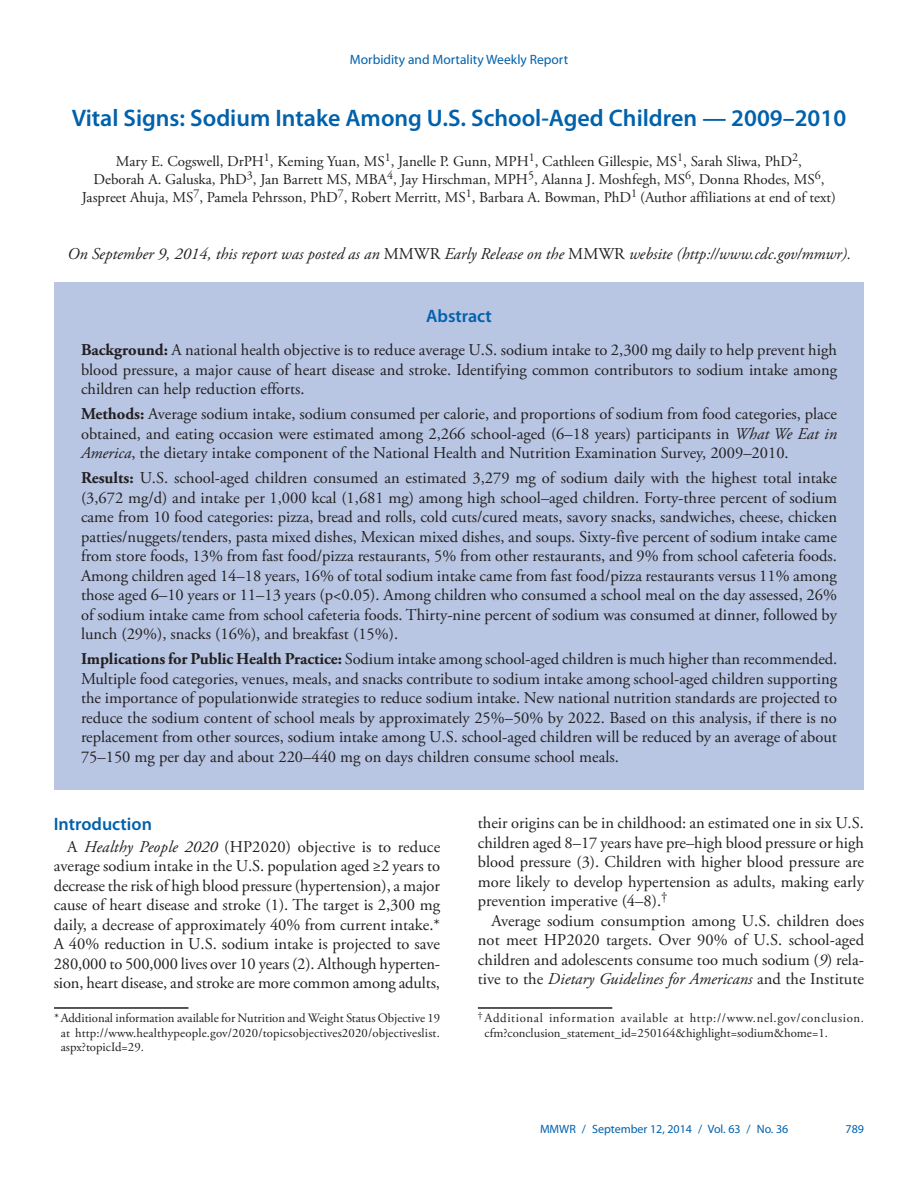
<style>
.page{position:relative;width:918px;height:1188px;background:#fff}
.page>*{position:absolute;margin:0;border:0;box-sizing:border-box;transform-origin:0 0}
.headline{font:600 24px "Myriad Pro";color:#0161ab}
.headline2{font:600 18px "Myriad Pro";color:#0161ab}
.vital_signs_abstract{font:600 18px "Myriad Pro";color:#0161ab}
.vital_signs_abstract-2{font:16.5px/19.5px "Adobe Garamond Pro";color:#231f20;text-align:justify}
.body_copy{font:16.5px/19.5px "Adobe Garamond Pro";color:#231f20;text-align:justify}
.t1{font:italic 16.5px "Adobe Garamond Pro";color:#231f20}
.reported_by_text{font:15px/18px "Adobe Garamond Pro";color:#231f20;text-align:center}
.t2{font:13.5px "Myriad Pro";color:#0161ab}
.footnote_w_rule_text{font:12.75px/14.2px "Adobe Garamond Pro";letter-spacing:.01em;color:#231f20;text-align:justify}
.footnote_w_rule_text-2{font:12.75px/14.2px "Adobe Garamond Pro";letter-spacing:.045em;color:#231f20}
.t3{font:12px "Myriad Pro";color:#0161ab}
.s1{font-style:normal}
.s2{font-weight:700}
.s3{font-style:italic}
</style>
<div class="page">
<div style="left:54px;top:282px;width:810px;height:507px;background:#b8c6e3"></div>
<hr style="left:54px;top:1007px;width:134px;height:2px;background:#231f20">
<hr style="left:478px;top:1007px;width:134px;height:2px;background:#231f20">
<p class="t2" style="left:350px;top:51px;width:220px">Morbidity and Mortality Weekly Report</p>
<p class="headline" style="left:72px;top:103px;width:776px">Vital Signs: Sodium Intake Among U.S. School-Aged Children — 2009–2010</p>
<p class="reported_by_text" style="left:82px;top:152px;width:756px">Mary E. Cogswell, DrPH<sup>1</sup>, Keming Yuan, MS<sup>1</sup>, Janelle P. Gunn, MPH<sup>1</sup>, Cathleen Gillespie, MS<sup>1</sup>, Sarah Sliwa, PhD<sup>2</sup>,<br>Deborah A. Galuska, PhD<sup>3</sup>, Jan Barrett MS, MBA<sup>4</sup>, Jay Hirschman, MPH<sup>5</sup>, Alanna J. Moshfegh, MS<sup>6</sup>, Donna Rhodes, MS<sup>6</sup>,<br>Jaspreet Ahuja, MS<sup>7</sup>, Pamela Pehrsson, PhD<sup>7</sup>, Robert Merritt, MS<sup>1</sup>, Barbara A. Bowman, PhD<sup>1</sup> (Author affiliations at end of text)</p>
<p class="t1" style="left:67px;top:244px;width:785px">On September 9, 2014, this report was posted as an <span class="s1">MMWR</span> Early Release on the <span class="s1">MMWR</span> website (http://www.cdc.gov/mmwr).</p>
<p class="vital_signs_abstract" style="left:426px;top:305px;width:67px">Abstract</p>
<p class="vital_signs_abstract-2" style="left:81px;top:341px;width:758px"><span class="s2">Background:</span> A national health objective is to reduce average U.S. sodium intake to 2,300 mg daily to help prevent high blood pressure, a major cause of heart disease and stroke. Identifying common contributors to sodium intake among children can help reduction efforts.</p>
<p class="vital_signs_abstract-2" style="left:81px;top:405px;width:758px"><span class="s2">Methods:</span> Average sodium intake, sodium consumed per calorie, and proportions of sodium from food categories, place obtained, and eating occasion were estimated among 2,266 school-aged (6–18 years) participants in <span class="s3">What We Eat in America</span>, the dietary intake component of the National Health and Nutrition Examination Survey, 2009–2010.</p>
<p class="vital_signs_abstract-2" style="left:81px;top:469px;width:758px"><span class="s2">Results:</span> U.S. school-aged children consumed an estimated 3,279 mg of sodium daily with the highest total intake (3,672 mg/d) and intake per 1,000 kcal (1,681 mg) among high school–aged children. Forty-three percent of sodium came from 10 food categories: pizza, bread and rolls, cold cuts/cured meats, savory snacks, sandwiches, cheese, chicken patties/nuggets/tenders, pasta mixed dishes, Mexican mixed dishes, and soups. Sixty-five percent of sodium intake came from store foods, 13% from fast food/pizza restaurants, 5% from other restaurants, and 9% from school cafeteria foods.<br>Among children aged 14–18 years, 16% of total sodium intake came from fast food/pizza restaurants versus 11% among those aged 6–10 years or 11–13 years (p&lt;0.05). Among children who consumed a school meal on the day assessed, 26% of sodium intake came from school cafeteria foods. Thirty-nine percent of sodium was consumed at dinner, followed by lunch (29%), snacks (16%), and breakfast (15%).</p>
<p class="vital_signs_abstract-2" style="left:81px;top:650px;width:758px"><span class="s2">Implications for Public Health Practice:</span> Sodium intake among school-aged children is much higher than recommended.<br>Multiple food categories, venues, meals, and snacks contribute to sodium intake among school-aged children supporting the importance of populationwide strategies to reduce sodium intake. New national nutrition standards are projected to reduce the sodium content of school meals by approximately 25%–50% by 2022. Based on this analysis, if there is no replacement from other sources, sodium intake among U.S. school-aged children will be reduced by an average of about 75–150 mg per day and about 220–440 mg on days children consume school meals.</p>
<p class="headline2" style="left:54px;top:812px;width:100px">Introduction</p>
<p class="body_copy" style="left:54px;top:837px;width:388px;text-indent:14px">A <span class="s3">Healthy People 2020</span> (HP2020) objective is to reduce average sodium intake in the U.S. population aged ≥2 years to decrease the risk of high blood pressure (hypertension), a major cause of heart disease and stroke (1). The target is 2,300 mg daily, a decrease of approximately 40% from current intake.* A 40% reduction in U.S. sodium intake is projected to save 280,000 to 500,000 lives over 10 years (2). Although hyperten&shy;sion, heart disease, and stroke are more common among adults,</p>
<p class="footnote_w_rule_text" style="left:61px;top:1012px;width:381px;text-indent:-7px">*Additional information available for Nutrition and Weight Status Objective 19 at http://www.healthypeople.gov/2020/topicsobjectives2020/objectiveslist. aspx?topicId=29.</p>
<p class="body_copy" style="left:478px;top:814px;width:388px">their origins can be in childhood: an estimated one in six U.S. children aged 8–17 years have pre–high blood pressure or high blood pressure (3). Children with higher blood pressure are more likely to develop hypertension as adults, making early prevention imperative (4–8).<sup>†</sup></p>
<p class="body_copy" style="left:478px;top:912px;width:388px;text-indent:13px">Average sodium consumption among U.S. children does not meet HP2020 targets. Over 90% of U.S. school-aged children and adolescents consume too much sodium (<span class="s3">9</span>) rela&shy;tive to the <span class="s3">Dietary Guidelines for Americans</span> and the Institute</p>
<p class="footnote_w_rule_text-2" style="left:485px;top:1012px;width:381px;text-indent:-7px"><sup>†</sup>Additional information available at http://www.nel.gov/conclusion. cfm?conclusion_statement_id=250164&amp;highlight=sodium&amp;home=1.</p>
<p class="t3" style="left:540px;top:1121px;width:250px">MMWR / September 12, 2014 / Vol. 63 / No. 36</p>
<p class="t3" style="left:846px;top:1121px;width:20px">789</p>
</div>
